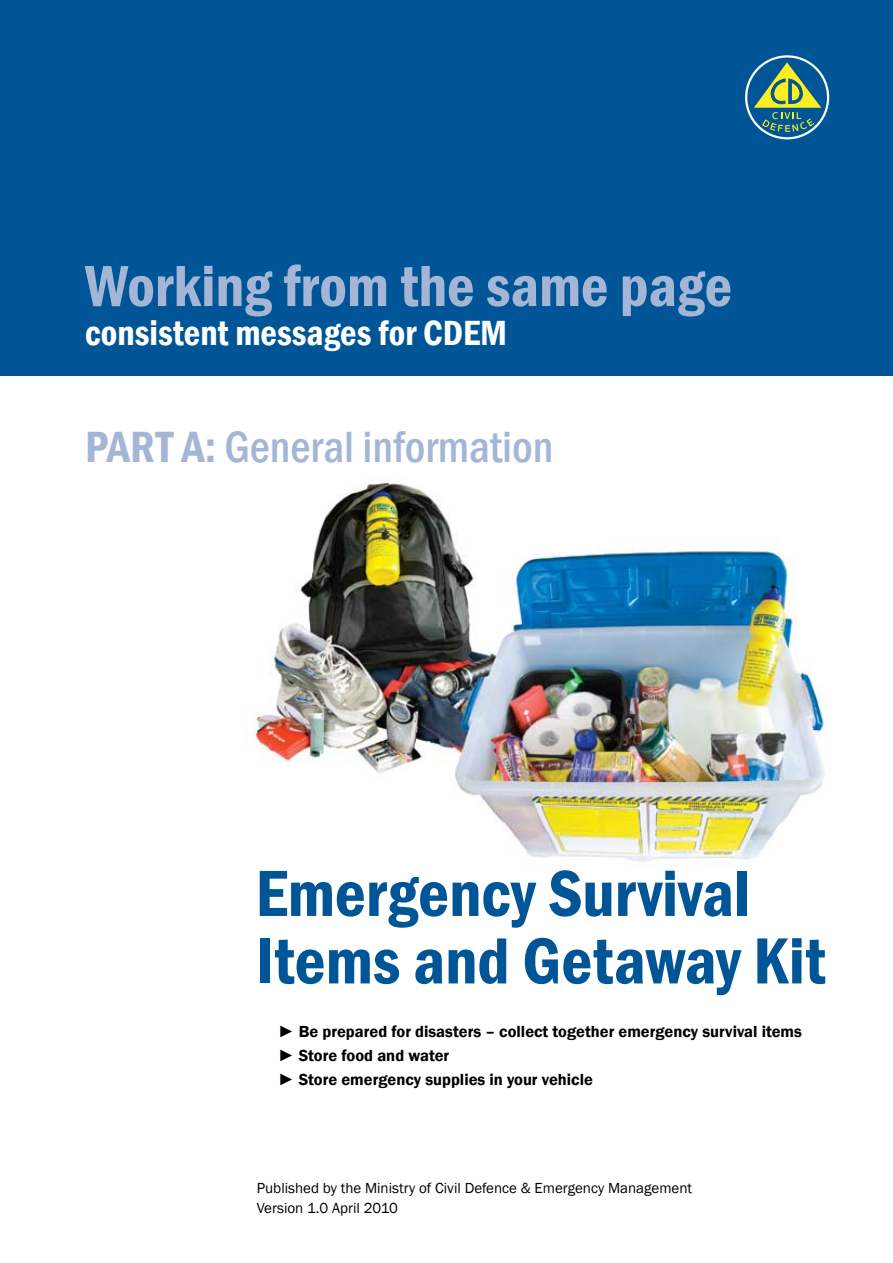
<style>
.page{position:relative;width:893px;height:1263px;background:#fff}
.page>*{position:absolute;margin:0;border:0;box-sizing:border-box;transform-origin:0 0}
.t1{font:600 condensed 67.5px/67.5px "Franklin Gothic";color:#005596}
.t2{font:600 condensed 60px "Franklin Gothic";color:#a4b5d6}
.t3{font:500 condensed 45px "Franklin Gothic";color:#a4b5d6}
.t4{font:600 condensed 36px "Franklin Gothic";color:#fff}
.t5{font:600 16.5px/24px "Franklin Gothic";color:#000}
.t6{font:15px/19.5px "Franklin Gothic";color:#000}
.s1{font-weight:600}
</style>
<div class="page">
<img style="left:252px;top:480px;width:573px;height:382px">
<div style="left:0;top:0;width:893px;height:376px;background:#005596"></div>
<svg style="left:746px;top:57px;width:82px;height:81px"></svg>
<svg style="left:754px;top:62px;width:67px;height:70px"></svg>
<div style="left:745px;top:55px;width:84px;height:84px;border:2px solid #fff;border-radius:50%"></div>
<h2 class="t2" style="left:85px;top:246px;width:649px">Working from the same page</h2>
<h3 class="t4" style="left:85px;top:309px;width:424px">consistent messages for CDEM</h3>
<h3 class="t3" style="left:85px;top:417px;width:470px"><span class="s1">PART A:</span> General information</h3>
<h1 class="t1" style="left:255px;top:859px;width:572px">Emergency Survival<br>Items and Getaway Kit</h1>
<p class="t5" style="left:278px;top:1019px;width:525px">► Be prepared for disasters – collect together emergency survival items ► Store food and water<br>► Store emergency supplies in your vehicle</p>
<p class="t6" style="left:257px;top:1179px;width:437px">Published by the Ministry of Civil Defence &amp; Emergency Management<br>Version 1.0 April 2010</p>
</div>
